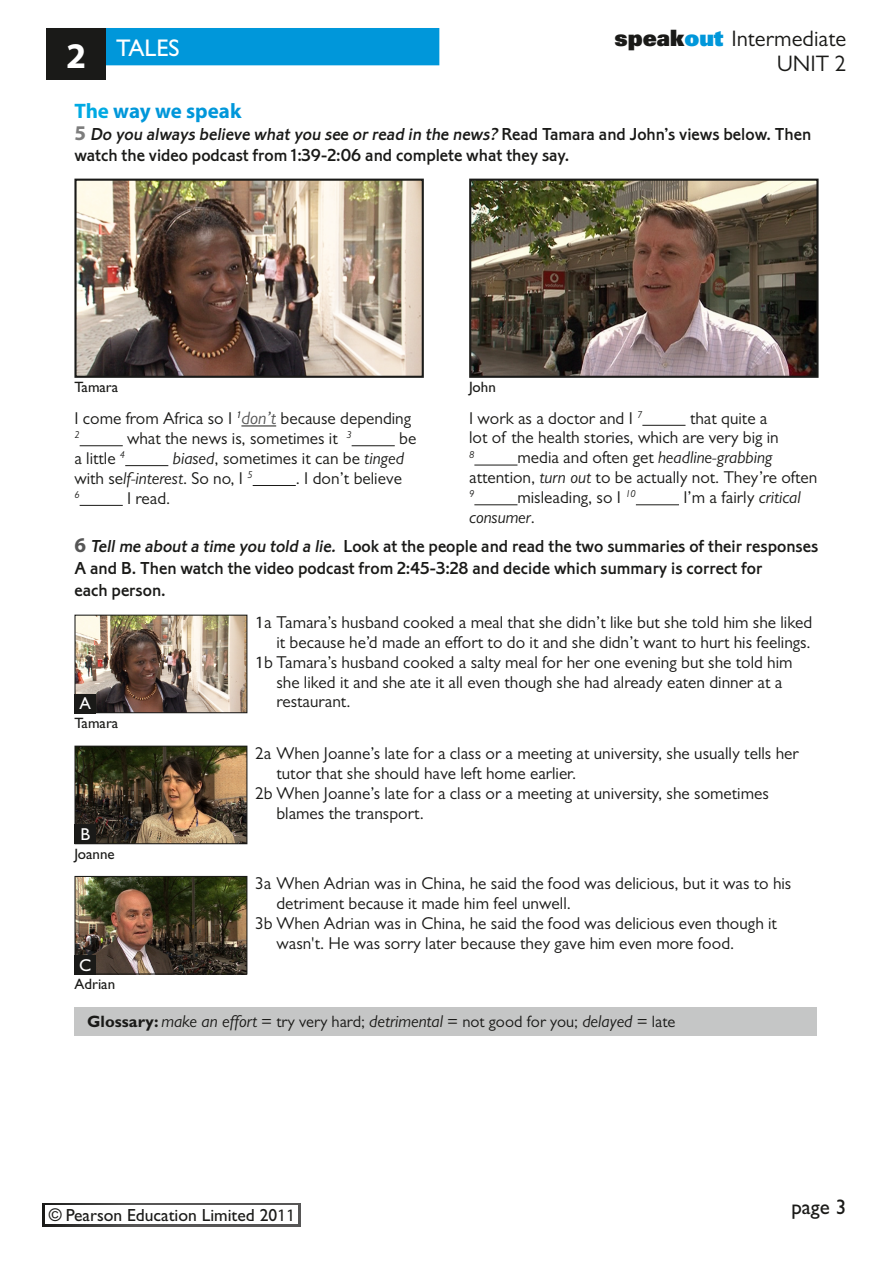
<style>
.page{position:relative;width:893px;height:1263px;background:#fff}
.page>*{position:absolute;margin:0;border:0;box-sizing:border-box;transform-origin:0 0}
.t1{font:700 36.15px "Myriad Pro";color:#fff}
.t2{font:24.15px "Gill Sans";color:#fff}
.t3{font:22.5px/25.5px "Gill Sans";color:#1a1a18;text-align:right}
.t4{font:700 21px "Myriad Pro";color:#0097da}
.t5{font:21px "Gill Sans";color:#1a1a18}
.t6{font:18px/21.8px "Corinthian Medium Plain";color:#1a1a18}
.t7{font:17.55px "Gill Sans";color:#1a1a18}
.t8{font:17.25px/19.8px "Gill Sans";color:#1a1a18}
.t9{font:italic 17.25px "Gill Sans";color:#1a1a18}
.t10{font:17.25px "Gill Sans";color:#fff}
.t11{font:16.5px "Gill Sans";color:#1a1a18}
.t12{font:15px "Gill Sans";color:#1a1a18}
.t13{font:italic 10.05px "Gill Sans";color:#1a1a18}
.s1{font-family:"Univers LT Std X Black"}
.s2{font-family:"Univers LT Std X Black";color:#0097da}
.s3{color:#00aae3}
.s4{font-family:"Myriad Pro";font-weight:700;font-size:21px;color:#7d7d7d}
.s5{font-style:italic}
.s6{font-style:italic;font-size:18px;color:#565656}
.s7{font-style:normal}
.s8{font-family:"Myriad Pro";font-weight:700;font-size:21px;color:#565656}
.s9{font-family:"Myriad Pro"}
.s10{font-weight:700}
.s11{font-style:italic;font-size:17.25px}
</style>
<div class="page">
<div style="left:46px;top:28px;width:393px;height:37px;background:#0097da"></div>
<div style="left:47px;top:29px;width:59px;height:51px;background:#1a1a18"></div>
<svg style="left:43px;top:1203px;width:257px;height:23px"></svg>
<div style="left:45px;top:1205px;width:253px;height:19px;background:#fff"></div>
<div style="left:74px;top:1007px;width:743px;height:28px;background:#c5c6c6"></div>
<hr style="left:241px;top:426px;width:35px;height:1px;background:#1a1a18">
<hr style="left:80px;top:445px;width:43px;height:1px;background:#1a1a18">
<hr style="left:352px;top:445px;width:43px;height:1px;background:#1a1a18">
<hr style="left:125px;top:465px;width:43px;height:1px;background:#1a1a18">
<hr style="left:253px;top:485px;width:43px;height:1px;background:#1a1a18">
<hr style="left:80px;top:505px;width:43px;height:1px;background:#1a1a18">
<hr style="left:642px;top:425px;width:43px;height:1px;background:#1a1a18">
<hr style="left:474px;top:465px;width:43px;height:1px;background:#1a1a18">
<hr style="left:474px;top:504px;width:43px;height:1px;background:#1a1a18">
<hr style="left:636px;top:504px;width:43px;height:1px;background:#1a1a18">
<img style="left:77px;top:182px;width:344px;height:193px">
<div style="left:74px;top:179px;width:350px;height:199px;border:2px solid #1a1a18"></div>
<img style="left:472px;top:182px;width:344px;height:193px">
<div style="left:469px;top:179px;width:350px;height:199px;border:2px solid #1a1a18"></div>
<img style="left:76px;top:617px;width:169px;height:94px">
<div style="left:74px;top:615px;width:173px;height:98px;border:1px solid #1a1a18"></div>
<img style="left:76px;top:748px;width:169px;height:94px">
<div style="left:74px;top:746px;width:173px;height:98px;border:1px solid #1a1a18"></div>
<img style="left:76px;top:878px;width:169px;height:94px">
<div style="left:74px;top:876px;width:173px;height:98px;border:1px solid #1a1a18"></div>
<div style="left:74px;top:694px;width:22px;height:19px;background:#1a1a18"></div>
<div style="left:74px;top:825px;width:22px;height:19px;background:#1a1a18"></div>
<div style="left:74px;top:955px;width:22px;height:19px;background:#1a1a18"></div>
<h1 class="t1" style="left:66px;top:32px;width:22px">2</h1>
<h2 class="t2" style="left:116px;top:34px;width:65px">TALES</h2>
<h3 class="t3" style="left:614px;top:25px;width:233px"><span class="s1">speak</span><span class="s2">out</span> Intermediate<br>UNIT 2</h3>
<p class="t4" style="left:74px;top:97px;width:168px"><span class="s3">The</span> way we speak</p>
<p class="t6" style="left:74px;top:122px;width:738px"><span class="s4">5</span> <span class="s5">Doyoualwaysbelievewhatyouseeorreadinthenews?</span>Re a d Ta m a ra a n d J o h n ’ s v i ews b e l ow. T h e n watch the video podcast from 1:39-2:06 and complete what they say.</p>
<p class="t12" style="left:74px;top:379px;width:45px">Tamara</p>
<p class="t12" style="left:469px;top:379px;width:28px">John</p>
<p class="t8" style="left:74px;top:408px;width:338px">I come from Africa so I <sup>1</sup><span class="s6">don’t</span> because depending</p>
<p class="t13" style="left:74px;top:429px;width:7px">2</p>
<p class="t8" style="left:127px;top:428px;width:226px">what the news is, sometimes it <sup>3</sup></p>
<p class="t8" style="left:399px;top:428px;width:19px">be</p>
<p class="t8" style="left:74px;top:448px;width:52px">a little <sup>4</sup></p>
<p class="t8" style="left:74px;top:448px;width:331px;text-indent:98px"><span class="s5">biased</span>, sometimes it can be <span class="s5">tinged </span>with se<span class="s5">lf-interest</span>. So no, I <sup>5</sup></p>
<p class="t8" style="left:296px;top:468px;width:108px">. I don’t believe</p>
<p class="t13" style="left:74px;top:489px;width:7px">6</p>
<p class="t8" style="left:127px;top:488px;width:45px">I read.</p>
<p class="t8" style="left:469px;top:408px;width:175px">I work as a doctor and I <sup>7</sup></p>
<p class="t8" style="left:469px;top:408px;width:311px;text-indent:221px">that quite a lot of the health stories, which are very big in</p>
<p class="t13" style="left:469px;top:448px;width:7px">8</p>
<p class="t8" style="left:469px;top:447px;width:350px;text-align:center">media and often get <span class="s5">headline-grabbing<br></span>attention, <span class="s5">turn out</span> to be actually not. They’re often</p>
<p class="t13" style="left:469px;top:488px;width:7px">9</p>
<p class="t8" style="left:517px;top:487px;width:120px">misleading, so I <sup>10</sup></p>
<p class="t8" style="left:683px;top:487px;width:119px">I’m a fairly <span class="s5">critical</span></p>
<p class="t9" style="left:469px;top:507px;width:67px">consumer<span class="s7">.</span></p>
<p class="t6" style="left:74px;top:535px;width:745px"><span class="s8">6</span> <span class="s5">Tellmeaboutatimeyoutoldalie.</span>Look at the people and read the two summaries of their responses<br>A and B. Then watch the video podcast from 2:45-3:28 and decide which summary is correct for<br>each person.</p>
<p class="t10" style="left:80px;top:694px;width:13px">A</p>
<p class="t12" style="left:74px;top:714px;width:45px">Tamara</p>
<p class="t10" style="left:80px;top:824px;width:11px">B</p>
<p class="t12" style="left:74px;top:845px;width:42px">Joanne</p>
<p class="t10" style="left:79px;top:955px;width:14px">C</p>
<p class="t12" style="left:74px;top:975px;width:42px">Adrian</p>
<p class="t8" style="left:255px;top:612px;width:559px"><span class="s9">1</span>a Tamara’s husband cooked a meal that she didn’t like but she told him she liked</p>
<p class="t8" style="left:276px;top:632px;width:536px">it because he’d made an effort to do it and she didn’t want to hurt his feelings.</p>
<p class="t8" style="left:255px;top:652px;width:539px"><span class="s9">1</span>b Tamara’s husband cooked a salty meal for her one evening but she told him</p>
<p class="t8" style="left:276px;top:672px;width:507px">she liked it and she ate it all even though she had already eaten dinner at a</p>
<p class="t8" style="left:276px;top:692px;width:76px">restaurant.</p>
<p class="t8" style="left:255px;top:743px;width:545px">2a When Joanne’s late for a class or a meeting at university, she usually tells her</p>
<p class="t8" style="left:276px;top:763px;width:301px">tutor that she should have left home earlier.</p>
<p class="t8" style="left:255px;top:783px;width:515px">2b When Joanne’s late for a class or a meeting at university, she sometimes</p>
<p class="t8" style="left:276px;top:803px;width:149px">blames the transport.</p>
<p class="t8" style="left:255px;top:874px;width:538px">3a When Adrian was in China, he said the food was delicious, but it was to his</p>
<p class="t8" style="left:276px;top:893px;width:296px">detriment because it made him feel unwell.</p>
<p class="t8" style="left:255px;top:913px;width:523px">3b When Adrian was in China, he said the food was delicious even though it</p>
<p class="t8" style="left:276px;top:933px;width:459px">wasn't. He was sorry later because they gave him even more food.</p>
<p class="t11" style="left:87px;top:1011px;width:590px"><span class="s10">Glossary:</span> <span class="s11">make an effort</span> = try very hard; <span class="s11">detrimental</span> = not good for you; <span class="s11">delayed</span> = late</p>
<p class="t7" style="left:49px;top:1205px;width:248px">© Pearson Education Limited 20<span class="s9">11</span></p>
<p class="t5" style="left:791px;top:1195px;width:56px">page 3</p>
</div>
